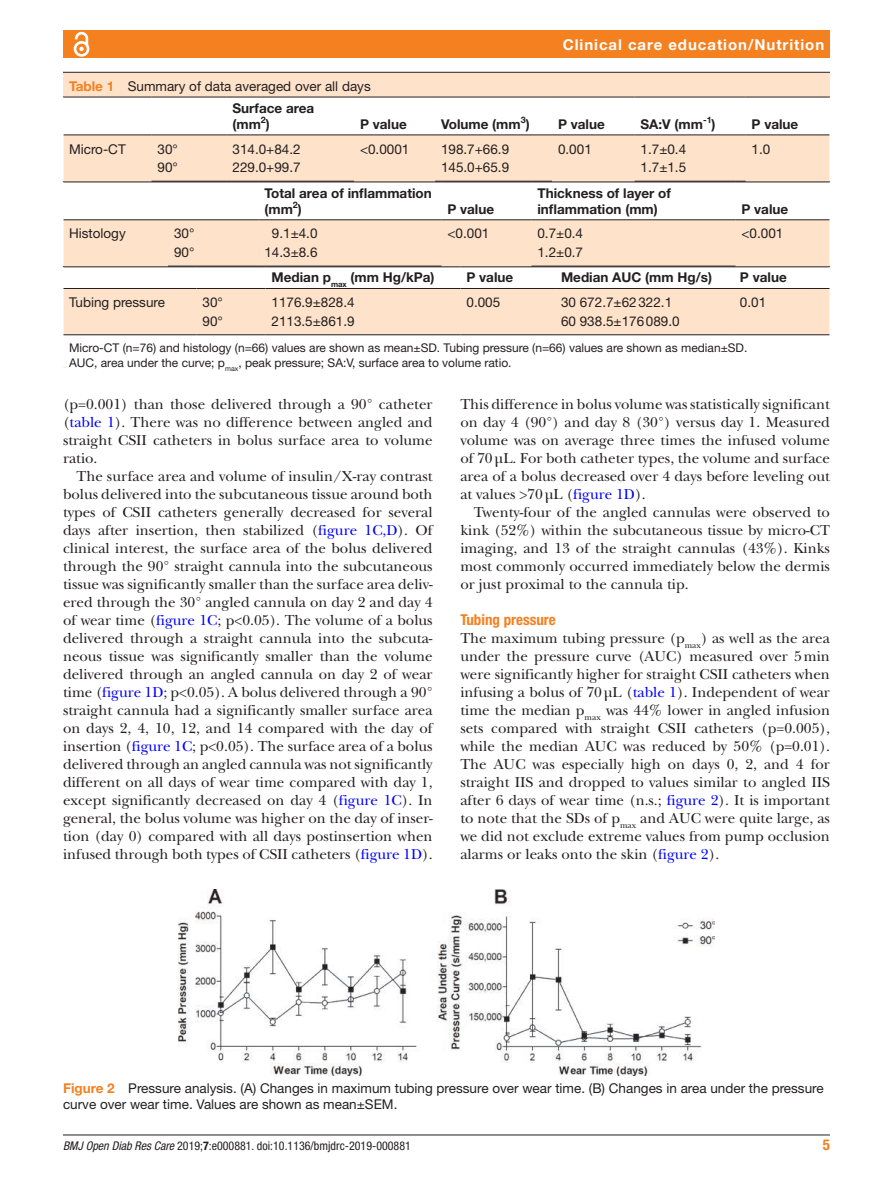
<style>
.page{position:relative;width:893px;height:1191px;background:#fff}
.page>*{position:absolute;margin:0;border:0;box-sizing:border-box;transform-origin:0 0}
.t1{font:15px/18px "New Baskerville";color:#231f20;text-align:justify}
.t2{font:700 15px "Helvetica Neue LT Std";letter-spacing:.065em;color:#fff}
.t3{font:700 condensed 15px "Helvetica Neue LT Std";color:#f58020}
.t4{font:13.5px/16.2px "Helvetica Neue LT Std";color:#231f20}
.t5{font:700 13.5px/16.2px "Helvetica Neue LT Std";color:#231f20}
.t6{font:12px/15px "Helvetica Neue LT Std";color:#231f20}
.t7{font:condensed 12px "Helvetica Neue LT Std";color:#231f20}
.s1{font-weight:700;color:#f58020}
.s2{font-weight:700}
.s3{color:#00f}
.s4{font-style:italic}
</style>
<div class="page">
<hr style="left:63px;top:1134px;width:767px;height:1px;background:#231f20">
<div style="left:63px;top:31px;width:767px;height:27px;background:#f58020"></div>
<svg style="left:73px;top:31px;width:17px;height:26px"></svg>
<img style="left:178px;top:889px;width:537px;height:186px">
<div style="left:63px;top:73px;width:767px;height:294px;background:#fee2c9"></div>
<hr style="left:63px;top:72px;width:767px;height:1px;background:#231f20">
<div style="left:64px;top:335px;width:766px;height:32px;background:#fff"></div>
<hr style="left:63px;top:335px;width:1px;height:32px;background:#fff">
<svg style="left:63px;top:97px;width:768px;height:238px"></svg>
<hr style="left:69px;top:351px;width:761px;height:2px;background:#fff">
<hr style="left:69px;top:366px;width:761px;height:2px;background:#fff">
<p class="t2" style="left:563px;top:35px;width:263px">Clinical care education/Nutrition</p>
<p class="t4" style="left:232px;top:75px;width:140px;line-height:22px;text-indent:-164px"><span class="s1">Table 1</span> Summary of data averaged over all days<br><span class="s2">Surface area</span></p>
<p class="t5" style="left:232px;top:116px;width:39px">(mm<sup>2</sup>)</p>
<p class="t5" style="left:360px;top:116px;width:48px">P value</p>
<p class="t5" style="left:441px;top:116px;width:90px">Volume (mm<sup>3</sup>)</p>
<p class="t5" style="left:558px;top:116px;width:48px">P value</p>
<p class="t5" style="left:640px;top:116px;width:77px">SA:V (mm<sup>-1</sup>)</p>
<p class="t5" style="left:752px;top:116px;width:48px">P value</p>
<p class="t4" style="left:69px;top:140px;width:58px">Micro-CT</p>
<p class="t4" style="left:158px;top:140px;width:22px">30°</p>
<p class="t4" style="left:233px;top:140px;width:70px">314.0+84.2</p>
<p class="t4" style="left:360px;top:140px;width:51px">&lt;0.0001</p>
<p class="t4" style="left:441px;top:140px;width:70px">198.7+66.9</p>
<p class="t4" style="left:558px;top:140px;width:35px">0.001</p>
<p class="t4" style="left:641px;top:140px;width:47px">1.7±0.4</p>
<p class="t4" style="left:752px;top:140px;width:20px">1.0</p>
<p class="t4" style="left:158px;top:159px;width:22px">90°</p>
<p class="t4" style="left:233px;top:159px;width:70px">229.0+99.7</p>
<p class="t4" style="left:441px;top:159px;width:70px">145.0+65.9</p>
<p class="t4" style="left:641px;top:159px;width:47px">1.7±1.5</p>
<p class="t5" style="left:264px;top:184px;width:169px">Total area of inflammation (mm<sup>2</sup>)</p>
<p class="t5" style="left:537px;top:184px;width:135px">Thickness of layer of inflammation (mm)</p>
<p class="t5" style="left:447px;top:201px;width:48px">P value</p>
<p class="t5" style="left:741px;top:201px;width:48px">P value</p>
<p class="t4" style="left:69px;top:225px;width:58px">Histology</p>
<p class="t4" style="left:174px;top:225px;width:22px">30°</p>
<p class="t4" style="left:272px;top:225px;width:47px">9.1±4.0</p>
<p class="t4" style="left:447px;top:225px;width:43px">&lt;0.001</p>
<p class="t4" style="left:537px;top:225px;width:47px">0.7±0.4</p>
<p class="t4" style="left:741px;top:225px;width:43px">&lt;0.001</p>
<p class="t4" style="left:174px;top:244px;width:22px">90°</p>
<p class="t4" style="left:264px;top:244px;width:55px">14.3±8.6</p>
<p class="t4" style="left:537px;top:244px;width:47px">1.2±0.7</p>
<p class="t5" style="left:272px;top:269px;width:165px">Median p<sub>max</sub> (mm Hg/kPa)</p>
<p class="t5" style="left:467px;top:269px;width:48px">P value</p>
<p class="t5" style="left:561px;top:269px;width:152px">Median AUC (mm Hg/s)</p>
<p class="t5" style="left:740px;top:269px;width:48px">P value</p>
<p class="t4" style="left:69px;top:294px;width:98px">Tubing pressure</p>
<p class="t4" style="left:203px;top:294px;width:22px">30°</p>
<p class="t4" style="left:272px;top:294px;width:85px">1176.9±828.4</p>
<p class="t4" style="left:467px;top:294px;width:35px">0.005</p>
<p class="t4" style="left:561px;top:294px;width:113px">30 672.7±62322.1</p>
<p class="t4" style="left:740px;top:294px;width:28px">0.01</p>
<p class="t4" style="left:203px;top:313px;width:22px">90°</p>
<p class="t4" style="left:272px;top:313px;width:85px">2113.5±861.9</p>
<p class="t4" style="left:561px;top:313px;width:120px">60 938.5±176089.0</p>
<p class="t6" style="left:69px;top:340px;width:680px">Micro-CT (n=76) and histology (n=66) values are shown as mean±SD. Tubing pressure (n=66) values are shown as median±SD.<br>AUC, area under the curve; p<sub>max</sub>, peak pressure; SA:V, surface area to volume ratio.</p>
<p class="t1" style="left:63px;top:395px;width:371px">(p=0.001) than those delivered through a 90° catheter (<span class="s3">table 1</span>). There was no difference between angled and straight CSII catheters in bolus surface area to volume ratio.</p>
<p class="t1" style="left:63px;top:467px;width:371px;text-indent:14px">The surface area and volume of insulin/X-ray contrast bolus delivered into the subcutaneous tissue around both types of CSII catheters generally decreased for several days after insertion, then stabilized (<span class="s3">figure 1C,D</span>). Of clinical interest, the surface area of the bolus delivered through the 90° straight cannula into the subcutaneous tissue was significantly smaller than the surface area deliv&shy;ered through the 30° angled cannula on day 2 and day 4 of wear time (<span class="s3">figure 1C</span>; p&lt;0.05). The volume of a bolus delivered through a straight cannula into the subcuta&shy;neous tissue was significantly smaller than the volume delivered through an angled cannula on day 2 of wear time (<span class="s3">figure 1D</span>; p&lt;0.05). A bolus delivered through a 90° straight cannula had a significantly smaller surface area on days 2, 4, 10, 12, and 14 compared with the day of insertion (<span class="s3">figure 1C</span>; p&lt;0.05). The surface area of a bolus delivered through an angled cannula was not significantly different on all days of wear time compared with day 1, except significantly decreased on day 4 (<span class="s3">figure 1C</span>). In general, the bolus volume was higher on the day of inser&shy;tion (day 0) compared with all days postinsertion when infused through both types of CSII catheters (<span class="s3">figure 1D</span>).</p>
<p class="t1" style="left:460px;top:395px;width:371px">This difference in bolus volume was statistically significant on day 4 (90°) and day 8 (30°) versus day 1. Measured volume was on average three times the infused volume of 70µL. For both catheter types, the volume and surface area of a bolus decreased over 4 days before leveling out at values &gt;70µL (<span class="s3">figure 1D</span>).</p>
<p class="t1" style="left:460px;top:503px;width:371px;text-indent:14px">Twenty-four of the angled cannulas were observed to kink (52%) within the subcutaneous tissue by micro-CT imaging, and 13 of the straight cannulas (43%). Kinks most commonly occurred immediately below the dermis or just proximal to the cannula tip.</p>
<p class="t3" style="left:460px;top:610px;width:97px">Tubing pressure</p>
<p class="t1" style="left:460px;top:629px;width:371px">The maximum tubing pressure (p<sub>max</sub>) as well as the area under the pressure curve (AUC) measured over 5min were significantly higher for straight CSII catheters when infusing a bolus of 70µL (<span class="s3">table 1</span>). Independent of wear time the median p<sub>max</sub> was 44% lower in angled infusion sets compared with straight CSII catheters (p=0.005), while the median AUC was reduced by 50% (p=0.01).<br>The AUC was especially high on days 0, 2, and 4 for straight IIS and dropped to values similar to angled IIS after 6 days of wear time (n.s.; <span class="s3">figure 2</span>). It is important to note that the SDs of p<sub>max</sub> and AUC were quite large, as we did not exclude extreme values from pump occlusion alarms or leaks onto the skin (<span class="s3">figure 2</span>).</p>
<p class="t4" style="left:63px;top:1080px;width:762px"><span class="s1">Figure 2</span> Pressure analysis. (A) Changes in maximum tubing pressure over wear time. (B) Changes in area under the pressure curve over wear time. Values are shown as mean±SEM.</p>
<p class="t7" style="left:63px;top:1138px;width:349px"><span class="s4">BMJ Open Diab Res Care</span> 2019;<span class="s2">7</span>:e000881. doi:10.1136/bmjdrc-2019-000881</p>
<p class="t3" style="left:823px;top:1135px;width:9px">5</p>
</div>
